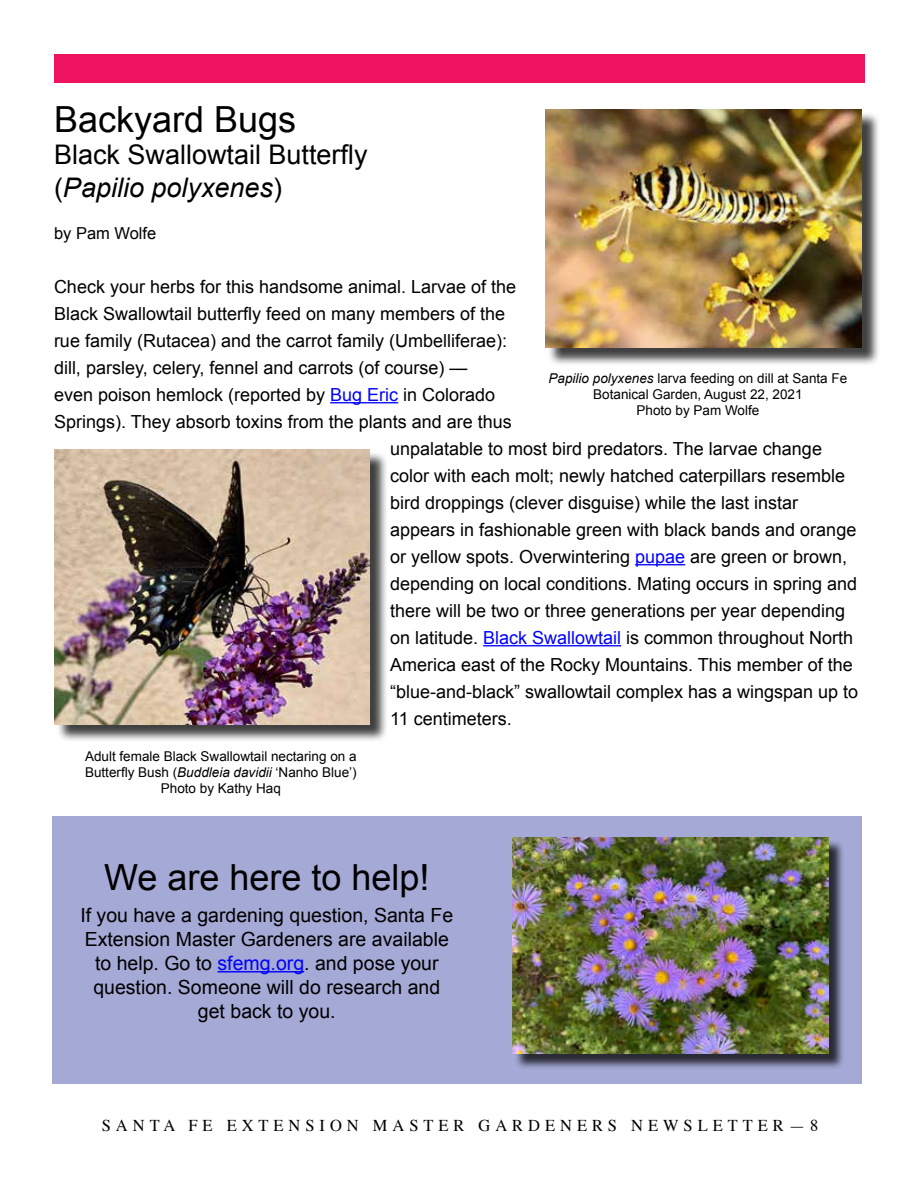
<style>
.page{position:relative;width:918px;height:1188px;background:#fff}
.page>*{position:absolute;margin:0;border:0;box-sizing:border-box;transform-origin:0 0}
.t1{font:36px "Arial";color:#000}
.t2{font:27px/32.4px "Arial";color:#000}
.t3{font:19.5px/24px "Arial";color:#000;text-align:center}
.t4{font:18px "Arial";color:#000}
.t5{font:16.5px "Times";letter-spacing:.3em;color:#000}
.t6{font:16.5px "Arial";color:#000}
.t7{font:13.5px/16.2px "Arial";color:#000;text-align:center}
.s1{font-style:italic}
.s2{color:#00f}
</style>
<div class="page">
<div style="left:54px;top:54px;width:811px;height:28px;background:#ed135e"></div>
<hr style="left:330px;top:402px;width:68px;height:1px;background:#00f">
<hr style="left:635px;top:564px;width:50px;height:1px;background:#00f">
<hr style="left:483px;top:645px;width:138px;height:1px;background:#00f">
<div style="left:547px;top:112px;width:333px;height:254px;background:#000;opacity:.75"></div>
<img style="left:545px;top:109px;width:317px;height:238px">
<div style="left:52px;top:816px;width:810px;height:268px;background:#a4a9d5"></div>
<hr style="left:218px;top:971px;width:86px;height:1px;background:#00f">
<div style="left:514px;top:840px;width:331px;height:230px;background:#000;opacity:.75"></div>
<img style="left:512px;top:838px;width:317px;height:215px">
<div style="left:56px;top:452px;width:332px;height:291px;background:#000;opacity:.75"></div>
<img style="left:54px;top:449px;width:316px;height:275px">
<h1 class="t1" style="left:54px;top:96px;width:244px">Backyard Bugs</h1>
<h2 class="t2" style="left:54px;top:139px;width:315px">Black Swallowtail Butterfly (<span class="s1">Papilio polyxenes</span>)</h2>
<p class="t6" style="left:54px;top:222px;width:104px">by Pam Wolfe</p>
<p class="t4" style="left:54px;top:275px;width:464px">Check your herbs for this handsome animal. Larvae of the</p>
<p class="t4" style="left:54px;top:302px;width:453px">Black Swallowtail butterfly feed on many members of the</p>
<p class="t4" style="left:54px;top:329px;width:455px">rue family (Rutacea) and the carrot family (Umbelliferae):</p>
<p class="t4" style="left:54px;top:356px;width:415px">dill, parsley, celery, fennel and carrots (of course) —</p>
<p class="t4" style="left:54px;top:383px;width:443px">even poison hemlock (reported by <span class="s2">Bug Eric</span> in Colorado</p>
<p class="t4" style="left:54px;top:410px;width:459px">Springs). They absorb toxins from the plants and are thus</p>
<p class="t4" style="left:390px;top:437px;width:433px">unpalatable to most bird predators. The larvae change</p>
<p class="t4" style="left:390px;top:464px;width:457px">color with each molt; newly hatched caterpillars resemble</p>
<p class="t4" style="left:390px;top:491px;width:410px">bird droppings (clever disguise) while the last instar</p>
<p class="t4" style="left:390px;top:518px;width:468px">appears in fashionable green with black bands and orange</p>
<p class="t4" style="left:390px;top:545px;width:459px">or yellow spots. Overwintering <span class="s2">pupae</span> are green or brown,</p>
<p class="t4" style="left:390px;top:572px;width:469px">depending on local conditions. Mating occurs in spring and</p>
<p class="t4" style="left:390px;top:599px;width:457px">there will be two or three generations per year depending</p>
<p class="t4" style="left:390px;top:626px;width:465px">on latitude. <span class="s2">Black Swallowtail</span> is common throughout North</p>
<p class="t4" style="left:390px;top:653px;width:464px">America east of the Rocky Mountains. This member of the</p>
<p class="t4" style="left:390px;top:680px;width:470px">“blue-and-black” swallowtail complex has a wingspan up to</p>
<p class="t4" style="left:390px;top:707px;width:123px">11 centimeters.</p>
<p class="t7" style="left:549px;top:370px;width:300px"><span class="s1">Papilio polyxenes</span> larva feeding on dill at Santa Fe<br>Botanical Garden, August 22, 2021<br>Photo by Pam Wolfe</p>
<p class="t7" style="left:85px;top:748px;width:273px">Adult female Black Swallowtail nectaring on a<br>Butterfly Bush (<span class="s1">Buddleia davidii</span> ‘Nanho Blue’)<br>Photo by Kathy Haq</p>
<h1 class="t1" style="left:104px;top:854px;width:327px">We are here to help!</h1>
<p class="t3" style="left:80px;top:903px;width:374px">If you have a gardening question, Santa Fe Extension Master Gardeners are available to help. Go to <span class="s2">sfemg.org</span>. and pose your question. Someone will do research and get back to you.</p>
<p class="t5" style="left:102px;top:1110px;width:718px">SANTA FE EXTENSION MASTER GARDENERS NEWSLETTER—8</p>
</div>
